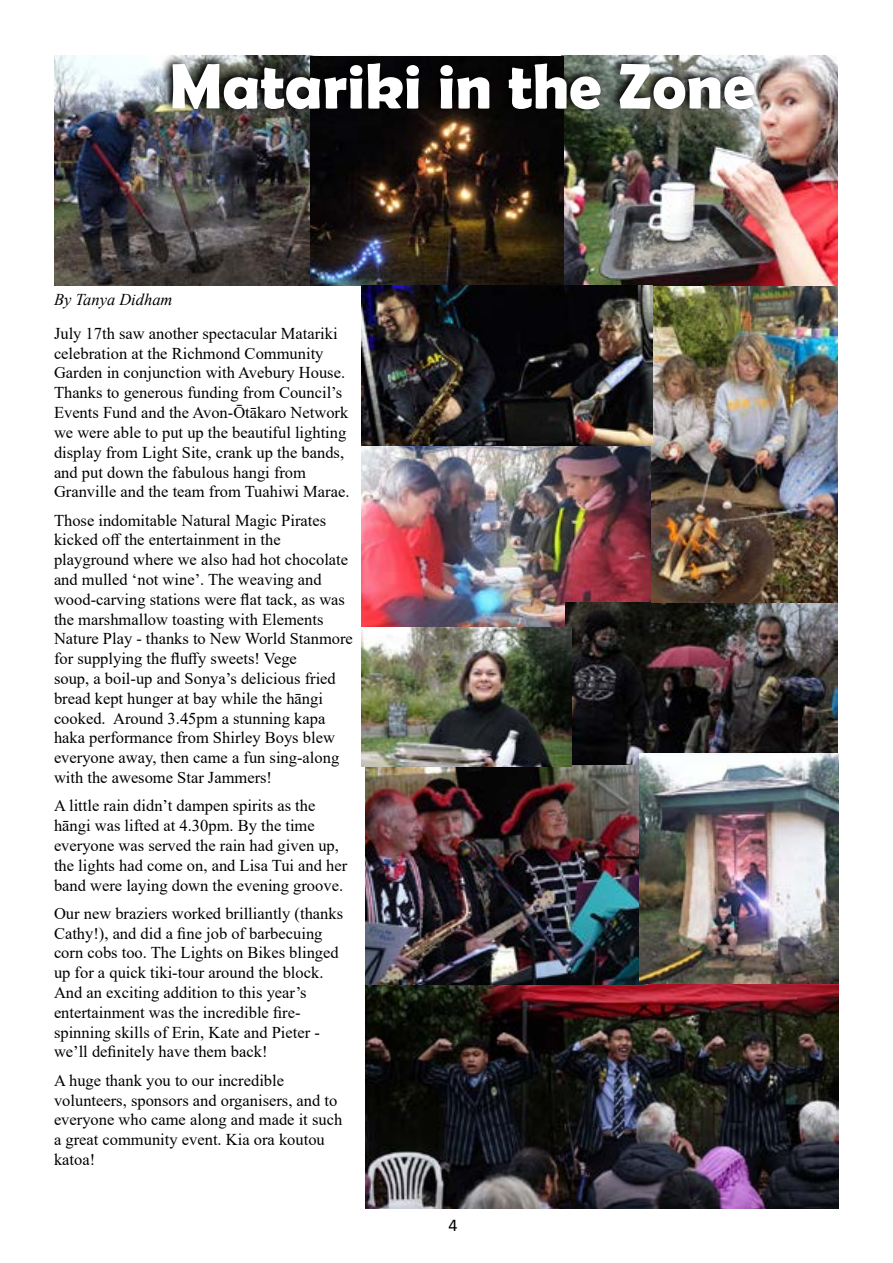
<style>
.page{position:relative;width:893px;height:1263px;background:#fff}
.page>*{position:absolute;margin:0;border:0;box-sizing:border-box;transform-origin:0 0}
.t1{font:700 64.5px "Berlin Sans FB Demi";color:#fff}
.t2{font:18px "Calibri";color:#000}
.t3{font:16.5px/19.8px "Times New Roman";color:#000}
.t4{font:italic 16.5px "Times New Roman";color:#000}
</style>
<div class="page">
<img style="left:362px;top:445px;width:289px;height:182px">
<img style="left:566px;top:602px;width:271px;height:163px">
<img style="left:366px;top:983px;width:473px;height:226px">
<img style="left:651px;top:285px;width:186px;height:318px">
<img style="left:365px;top:765px;width:283px;height:219px">
<img style="left:640px;top:753px;width:199px;height:230px">
<img style="left:54px;top:55px;width:257px;height:230px">
<img style="left:563px;top:55px;width:274px;height:230px">
<img style="left:311px;top:115px;width:252px;height:170px">
<img style="left:361px;top:285px;width:292px;height:160px">
<img style="left:361px;top:627px;width:210px;height:139px">
<svg style="left:160px;top:55px;width:599px;height:60px;background:#313331"></svg>
<h1 class="t1" style="left:170px;top:49px;width:587px">Matariki in the Zone</h1>
<p class="t4" style="left:54px;top:288px;width:120px">By Tanya Didham</p>
<p class="t3" style="left:54px;top:323px;width:297px">July 17th saw another spectacular Matariki celebration at the Richmond Community Garden in conjunction with Avebury House.<br>Thanks to generous funding from Council’s Events Fund and the Avon-Ōtākaro Network we were able to put up the beautiful lighting display from Light Site, crank up the bands, and put down the fabulous hangi from Granville and the team from Tuahiwi Marae.</p>
<p class="t3" style="left:54px;top:510px;width:300px">Those indomitable Natural Magic Pirates kicked off the entertainment in the playground where we also had hot chocolate and mulled ‘not wine’. The weaving and wood-carving stations were flat tack, as was the marshmallow toasting with Elements Nature Play - thanks to New World Stanmore for supplying the fluffy sweets! Vege<br>soup, a boil-up and Sonya’s delicious fried bread kept hunger at bay while the hāngi cooked. Around 3.45pm a stunning kapa haka performance from Shirley Boys blew everyone away, then came a fun sing-along with the awesome Star Jammers!</p>
<p class="t3" style="left:54px;top:795px;width:295px">A little rain didn’t dampen spirits as the hāngi was lifted at 4.30pm. By the time everyone was served the rain had given up, the lights had come on, and Lisa Tui and her band were laying down the evening groove.</p>
<p class="t3" style="left:54px;top:903px;width:291px">Our new braziers worked brilliantly (thanks Cathy!), and did a fine job of barbecuing corn cobs too. The Lights on Bikes blinged up for a quick tiki-tour around the block.<br>And an exciting addition to this year’s entertainment was the incredible fire&shy;spinning skills of Erin, Kate and Pieter - we’ll definitely have them back!</p>
<p class="t3" style="left:54px;top:1070px;width:290px">A huge thank you to our incredible volunteers, sponsors and organisers, and to everyone who came along and made it such a great community event. Kia ora koutou katoa!</p>
<p class="t2" style="left:448px;top:1212px;width:11px">4</p>
</div>
